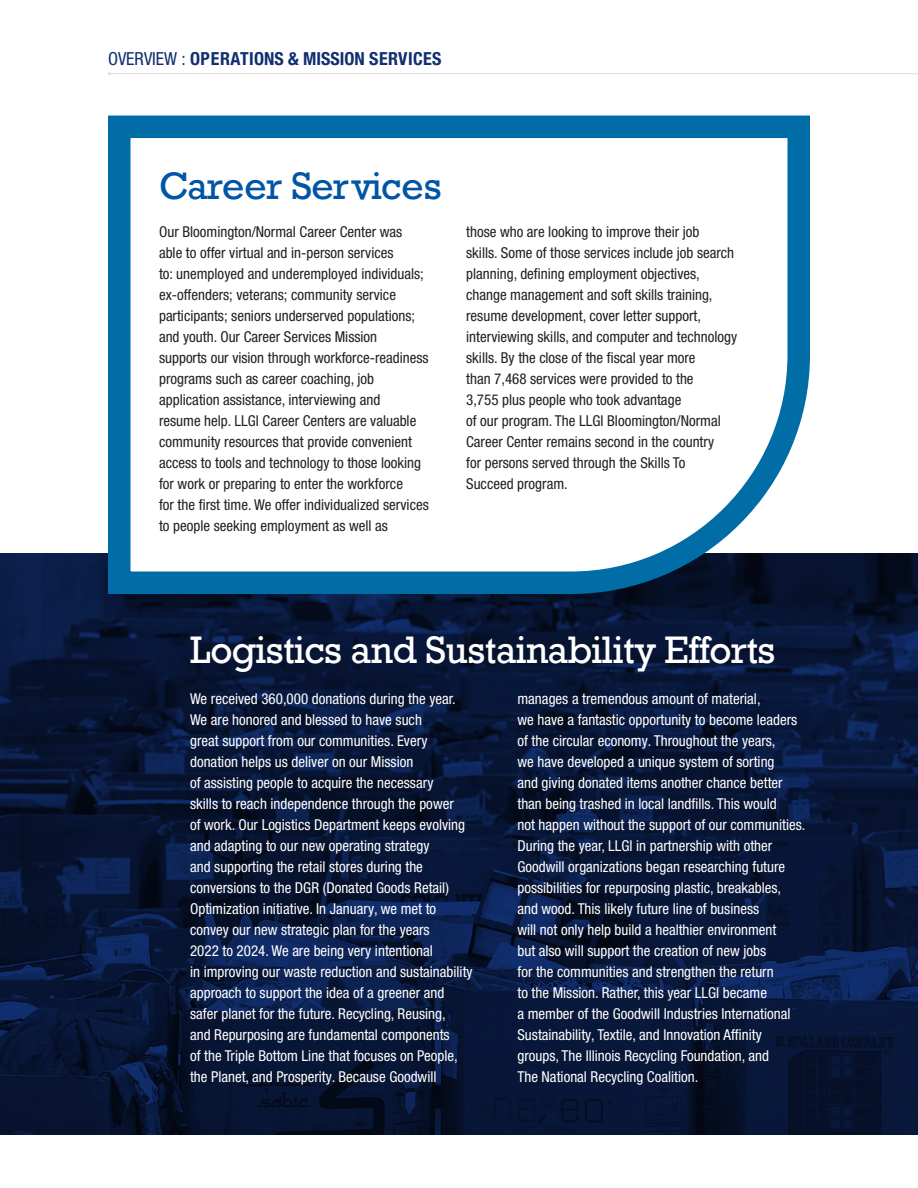
<style>
.page{position:relative;width:918px;height:1188px;background:#fff}
.page>*{position:absolute;margin:0;border:0;box-sizing:border-box;transform-origin:0 0}
._24_pt_Rockwell{font:36px "Rockwell";letter-spacing:-.02em;color:#fff}
._24_pt_Rockwell-2{font:36px "Rockwell";letter-spacing:-.02em;color:#0155a5}
.Subheads_-_Bold_Cond{font:700 condensed 18px "Helvetica Neue";letter-spacing:.02em;color:#112f6f}
.Condensed_Text{font:condensed 15px/21px "Helvetica Neue LT Pro";color:#fff}
.Condensed_Text-2{font:condensed 15px/21px "Helvetica Neue LT Pro";color:#231f20}
.s1{font-weight:400}
</style>
<div class="page">
<img style="left:0;top:553px;width:918px;height:582px">
<hr style="left:110px;top:73px;width:808px;height:1px;background:#dcdddf">
<svg style="left:97px;top:115px;width:724px;height:490px"></svg>
<p class="Subheads_-_Bold_Cond" style="left:108px;top:48px;width:335px"><span class="s1">OVERVIEW :</span> OPERATIONS &amp; MISSION SERVICES</p>
<p class="_24_pt_Rockwell-2" style="left:159px;top:164px;width:284px">Career Services</p>
<p class="Condensed_Text-2" style="left:159px;top:221px;width:271px">Our Bloomington/Normal Career Center was able to offer virtual and in-person services<br>to: unemployed and underemployed individuals; ex-offenders; veterans; community service participants; seniors underserved populations; and youth. Our Career Services Mission supports our vision through workforce-readiness programs such as career coaching, job application assistance, interviewing and<br>resume help. LLGI Career Centers are valuable community resources that provide convenient access to tools and technology to those looking for work or preparing to enter the workforce<br>for the first time. We offer individualized services to people seeking employment as well as</p>
<p class="Condensed_Text-2" style="left:466px;top:221px;width:273px">those who are looking to improve their job<br>skills. Some of those services include job search planning, defining employment objectives, change management and soft skills training, resume development, cover letter support, interviewing skills, and computer and technology skills. By the close of the fiscal year more<br>than 7,468 services were provided to the<br>3,755 plus people who took advantage<br>of our program. The LLGI Bloomington/Normal Career Center remains second in the country<br>for persons served through the Skills To<br>Succeed program.</p>
<p class="_24_pt_Rockwell" style="left:190px;top:628px;width:587px">Logistics and Sustainability Efforts</p>
<p class="Condensed_Text" style="left:190px;top:688px;width:284px">We received 360,000 donations during the year.<br>We are honored and blessed to have such<br>great support from our communities. Every donation helps us deliver on our Mission<br>of assisting people to acquire the necessary<br>skills to reach independence through the power<br>of work. Our Logistics Department keeps evolving and adapting to our new operating strategy<br>and supporting the retail stores during the conversions to the DGR (Donated Goods Retail)<br>Optimization initiative. In January, we met to convey our new strategic plan for the years<br>2022 to 2024. We are being very intentional<br>in improving our waste reduction and sustainability approach to support the idea of a greener and safer planet for the future. Recycling, Reusing,<br>and Repurposing are fundamental components<br>of the Triple Bottom Line that focuses on People, the Planet, and Prosperity. Because Goodwill</p>
<p class="Condensed_Text" style="left:517px;top:688px;width:290px">manages a tremendous amount of material,<br>we have a fantastic opportunity to become leaders of the circular economy. Throughout the years,<br>we have developed a unique system of sorting<br>and giving donated items another chance better than being trashed in local landfills. This would<br>not happen without the support of our communities.<br>During the year, LLGI in partnership with other Goodwill organizations began researching future possibilities for repurposing plastic, breakables, and wood. This likely future line of business<br>will not only help build a healthier environment<br>but also will support the creation of new jobs<br>for the communities and strengthen the return<br>to the Mission. Rather, this year LLGI became<br>a member of the Goodwill Industries International Sustainability, Textile, and Innovation Affinity groups, The Illinois Recycling Foundation, and<br>The National Recycling Coalition.</p>
</div>
